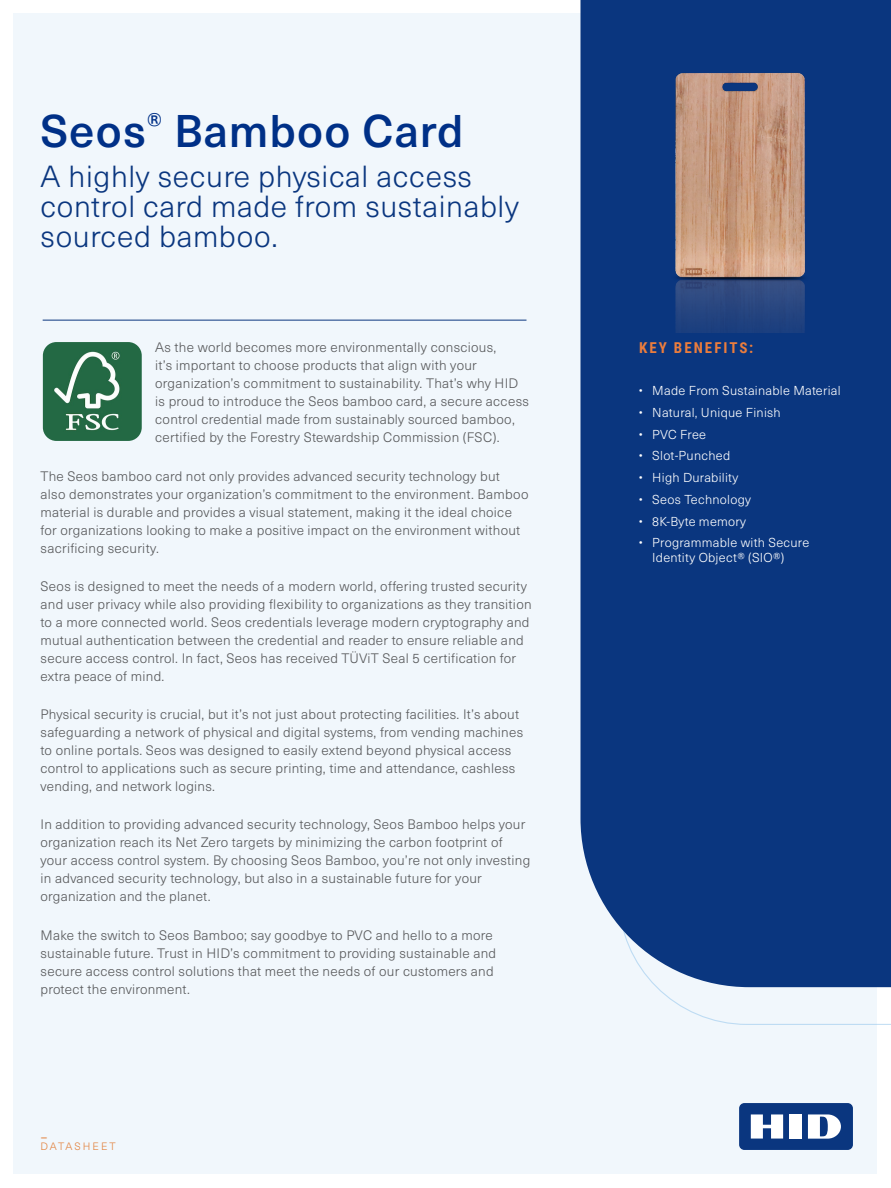
<style>
.page{position:relative;width:891px;height:1188px;background:#fff}
.page>*{position:absolute;margin:0;border:0;box-sizing:border-box;transform-origin:0 0}
.ds_1st_page_large_to{font:500 45px "Neue Haas Unica Pro";letter-spacing:.02em;color:#003087}
.ds_1st_page_section{font:300 30px/30px "Neue Haas Unica Pro";letter-spacing:.02em;color:#0a367f}
.t1{font:100 25.5px "Neue Haas Unica Pro";color:#e2813c}
.ds_blue_box_bullet_l{font:700 15px "Roboto Condensed";letter-spacing:.135em;color:#eb7d3d}
.ds_main_body{font:300 13.5px/18px "Neue Haas Unica Pro";letter-spacing:.02em;color:#57585a}
.t2{font:300 12.75px/15px "Neue Haas Unica Pro";letter-spacing:.02em;color:#fff}
.t3{font:300 10.5px "Neue Haas Unica Pro";letter-spacing:.185em;color:#e2813c}
</style>
<div class="page">
<div style="left:14px;top:14px;width:864px;height:1160px;background:#f1f7fc"></div>
<div style="left:580px;top:0;width:311px;height:987px;background:#0a367f"></div>
<div style="left:739px;top:1103px;width:114px;height:47px;background:#0a367f;border-radius:5px"></div>
<div style="left:790px;top:1114px;width:12px;height:25px;background:#fff"></div>
<svg style="left:751px;top:1114px;width:32px;height:25px"></svg>
<svg style="left:808px;top:1114px;width:33px;height:25px"></svg>
<hr style="left:43px;top:320px;width:484px;height:1px;background:#0a367f">
<img style="left:581px;top:36px;width:310px;height:297px">
<img style="left:43px;top:342px;width:99px;height:99px">
<h1 class="ds_1st_page_large_to" style="left:40px;top:104px;width:424px">Seos<sup>®</sup> Bamboo Card</h1>
<h2 class="ds_1st_page_section" style="left:40px;top:162px;width:480px">A highly secure physical access control card made from sustainably sourced bamboo.</h2>
<p class="ds_main_body" style="left:155px;top:339px;width:375px">As the world becomes more environmentally conscious,<br>it’s important to choose products that align with your organization’s commitment to sustainability. That’s why HID is proud to introduce the Seos bamboo card, a secure access control credential made from sustainably sourced bamboo, certified by the Forestry Stewardship Commission (FSC).</p>
<p class="ds_main_body" style="left:40px;top:467px;width:489px">The Seos bamboo card not only provides advanced security technology but<br>also demonstrates your organization’s commitment to the environment. Bamboo material is durable and provides a visual statement, making it the ideal choice for organizations looking to make a positive impact on the environment without sacrificing security.</p>
<p class="ds_main_body" style="left:40px;top:577px;width:493px">Seos is designed to meet the needs of a modern world, offering trusted security and user privacy while also providing flexibility to organizations as they transition to a more connected world. Seos credentials leverage modern cryptography and mutual authentication between the credential and reader to ensure reliable and secure access control. In fact, Seos has received TÜViT Seal 5 certification for extra peace of mind.</p>
<p class="ds_main_body" style="left:40px;top:705px;width:484px">Physical security is crucial, but it’s not just about protecting facilities. It’s about safeguarding a network of physical and digital systems, from vending machines to online portals. Seos was designed to easily extend beyond physical access control to applications such as secure printing, time and attendance, cashless vending, and network logins.</p>
<p class="ds_main_body" style="left:40px;top:816px;width:491px">In addition to providing advanced security technology, Seos Bamboo helps your organization reach its Net Zero targets by minimizing the carbon footprint of your access control system. By choosing Seos Bamboo, you’re not only investing in advanced security technology, but also in a sustainable future for your organization and the planet.</p>
<p class="ds_main_body" style="left:40px;top:926px;width:457px">Make the switch to Seos Bamboo; say goodbye to PVC and hello to a more sustainable future. Trust in HID’s commitment to providing sustainable and secure access control solutions that meet the needs of our customers and protect the environment.</p>
<h3 class="t1" style="left:40px;top:1123px;width:9px">-</h3>
<p class="t3" style="left:40px;top:1140px;width:77px">DATASHEET</p>
<p class="ds_blue_box_bullet_l" style="left:639px;top:337px;width:116px">KEY BENEFITS:</p>
<p class="t2" style="left:639px;top:383px;width:203px">• Made From Sustainable Material</p>
<p class="t2" style="left:639px;top:405px;width:143px">• Natural, Unique Finish</p>
<p class="t2" style="left:639px;top:427px;width:69px">• PVC Free</p>
<p class="t2" style="left:639px;top:449px;width:93px">• Slot-Punched</p>
<p class="t2" style="left:639px;top:470px;width:101px">• High Durability</p>
<p class="t2" style="left:639px;top:492px;width:114px">• Seos Technology</p>
<p class="t2" style="left:639px;top:514px;width:109px">• 8K-Byte memory</p>
<p class="t2" style="left:652px;top:536px;width:158px;text-indent:-14px">• Programmable with Secure<br>Identity Object® (SIO®)</p>
</div>
